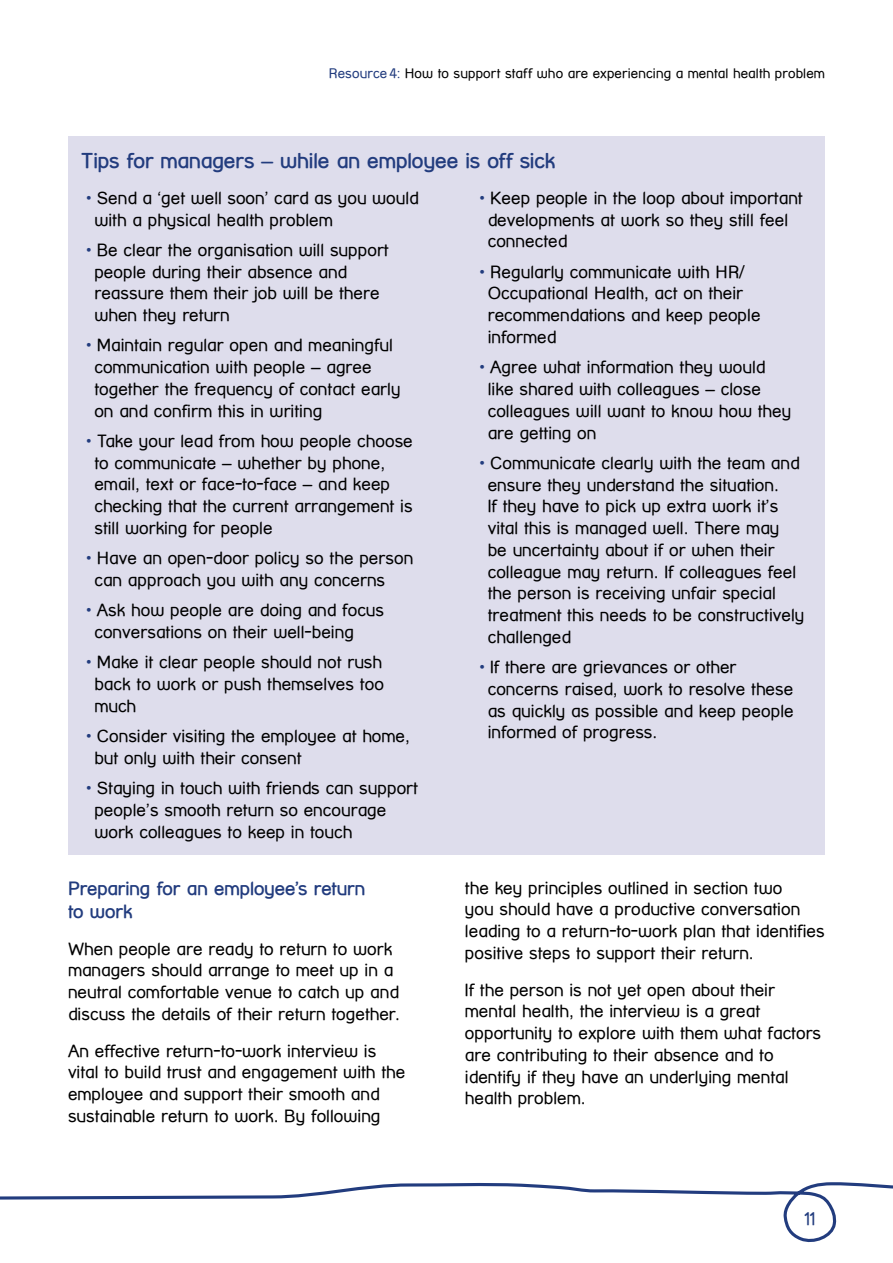
<style>
.page{position:relative;width:893px;height:1263px;background:#fff}
.page>*{position:absolute;margin:0;border:0;box-sizing:border-box;transform-origin:0 0}
.t1{font:700 21px "Street Corner";letter-spacing:-.005em;color:#223c7e}
.t2{font:700 18.75px/23.2px "Street Corner";letter-spacing:-.005em;color:#223c7e}
.t3{font:18px "Street Corner";color:#223c7e}
.t4{font:17.25px/21.8px "Street Corner";color:#000}
.t5{font:13.5px "Street Corner";letter-spacing:.01em;color:#000}
.s1{color:#223c7e}
.s2{font-family:"Helvetica Neue";font-weight:700;color:#223c7e}
</style>
<div class="page">
<svg style="left:0;top:1182px;width:893px;height:61px"></svg>
<div style="left:68px;top:136px;width:757px;height:718px;background:#deddec"></div>
<p class="t5" style="left:329px;top:65px;width:498px"><span class="s1">Resource 4:</span> How to support staff who are experiencing a mental health problem</p>
<p class="t1" style="left:81px;top:149px;width:476px">Tips for managers – while an employee is off sick</p>
<p class="t4" style="left:94px;top:187px;width:326px;text-indent:-9px"><span class="s2">•</span> Send a ‘get well soon’ card as you would with a physical health problem</p>
<p class="t4" style="left:94px;top:239px;width:296px;text-indent:-9px"><span class="s2">•</span> Be clear the organisation will support people during their absence and reassure them their job will be there when they return</p>
<p class="t4" style="left:94px;top:334px;width:308px;text-indent:-9px"><span class="s2">•</span> Maintain regular open and meaningful communication with people – agree together the frequency of contact early on and confirm this in writing</p>
<p class="t4" style="left:94px;top:430px;width:320px;text-indent:-9px"><span class="s2">•</span> Take your lead from how people choose to communicate – whether by phone, email, text or face-to-face – and keep checking that the current arrangement is still working for people</p>
<p class="t4" style="left:94px;top:547px;width:320px;text-indent:-9px"><span class="s2">•</span> Have an open-door policy so the person can approach you with any concerns</p>
<p class="t4" style="left:94px;top:599px;width:291px;text-indent:-9px"><span class="s2">•</span> Ask how people are doing and focus conversations on their well-being</p>
<p class="t4" style="left:94px;top:651px;width:291px;text-align:justify;text-indent:-9px"><span class="s2">•</span> Make it clear people should not rush back to work or push themselves too much</p>
<p class="t4" style="left:94px;top:725px;width:317px;text-indent:-9px"><span class="s2">•</span> Consider visiting the employee at home, but only with their consent</p>
<p class="t4" style="left:94px;top:777px;width:325px;text-indent:-9px"><span class="s2">•</span> Staying in touch with friends can support people’s smooth return so encourage work colleagues to keep in touch</p>
<p class="t2" style="left:68px;top:876px;width:299px">Preparing for an employee’s return to work</p>
<p class="t4" style="left:68px;top:938px;width:333px">When people are ready to return to work managers should arrange to meet up in a neutral comfortable venue to catch up and discuss the details of their return together.</p>
<p class="t4" style="left:68px;top:1040px;width:339px">An effective return-to-work interview is vital to build trust and engagement with the employee and support their smooth and sustainable return to work. By following</p>
<p class="t4" style="left:488px;top:187px;width:317px;text-indent:-9px"><span class="s2">•</span> Keep people in the loop about important developments at work so they still feel connected</p>
<p class="t4" style="left:488px;top:261px;width:274px;text-indent:-9px"><span class="s2">•</span> Regularly communicate with HR/<br>Occupational Health, act on their recommendations and keep people informed</p>
<p class="t4" style="left:488px;top:356px;width:305px;text-indent:-9px"><span class="s2">•</span> Agree what information they would like shared with colleagues – close colleagues will want to know how they are getting on</p>
<p class="t4" style="left:488px;top:452px;width:318px;text-indent:-9px"><span class="s2">•</span> Communicate clearly with the team and ensure they understand the situation.<br>If they have to pick up extra work it’s vital this is managed well. There may<br>be uncertainty about if or when their colleague may return. If colleagues feel the person is receiving unfair special treatment this needs to be constructively challenged</p>
<p class="t4" style="left:488px;top:656px;width:308px;text-indent:-9px"><span class="s2">•</span> If there are grievances or other concerns raised, work to resolve these as quickly as possible and keep people informed of progress.</p>
<p class="t4" style="left:465px;top:876px;width:361px">the key principles outlined in section two<br>you should have a productive conversation leading to a return-to-work plan that identifies positive steps to support their return.</p>
<p class="t4" style="left:465px;top:978px;width:358px">If the person is not yet open about their mental health, the interview is a great opportunity to explore with them what factors are contributing to their absence and to identify if they have an underlying mental health problem.</p>
<p class="t3" style="left:803px;top:1208px;width:14px">11</p>
</div>
